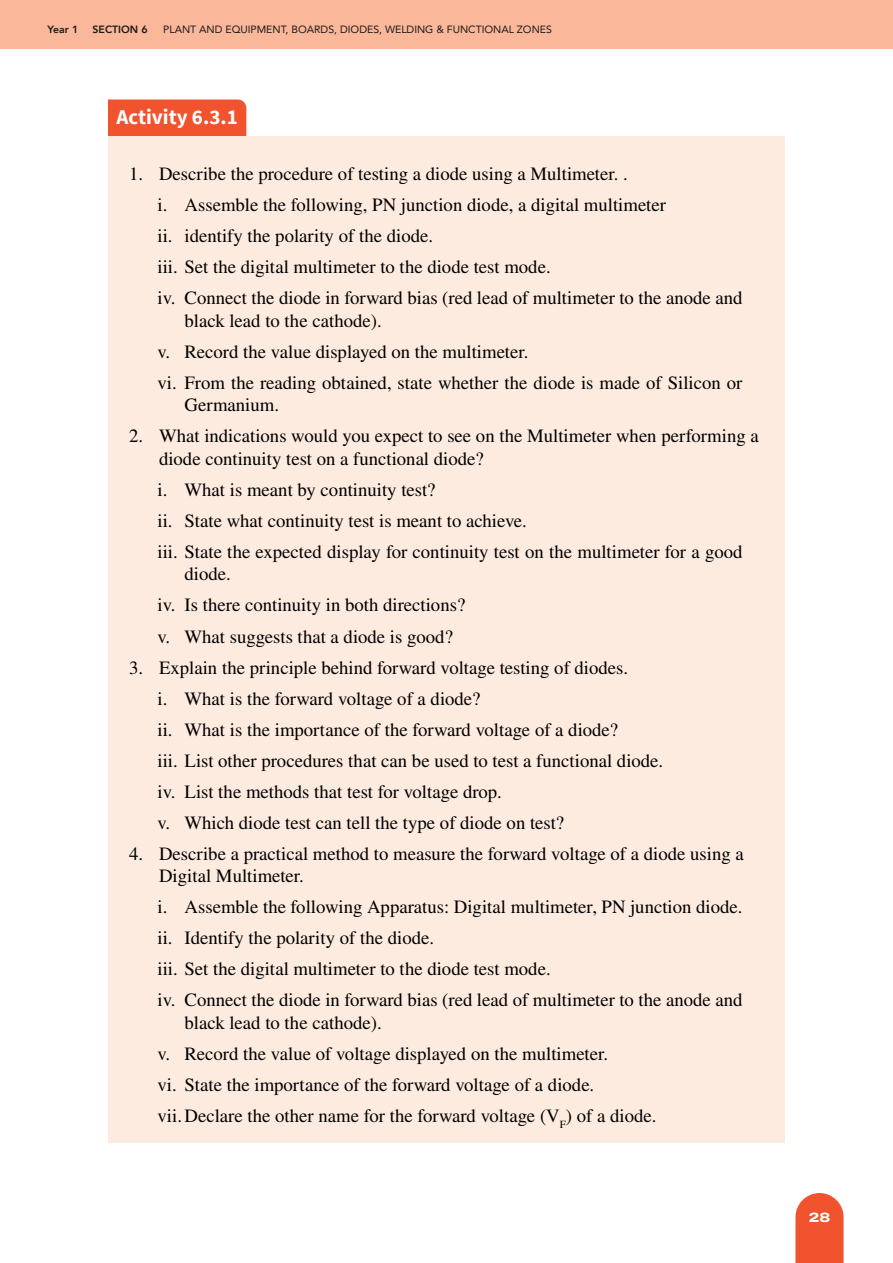
<style>
.page{position:relative;width:893px;height:1263px;background:#fff}
.page>*{position:absolute;margin:0;border:0;box-sizing:border-box;transform-origin:0 0}
.t1{font:700 21px "Source Sans Pro";color:#fff}
.t2{font:18.75px/31px "STIX General";color:#000}
.t3{font:800 13.5px "Archivo Expanded";color:#fff}
.t4{font:10.5px "Avenir";color:#1a1a1a}
.t5{font:800 10.5px "Avenir";color:#1a1a1a}
</style>
<div class="page">
<div style="left:0;top:0;width:893px;height:49px;background:#fab79a"></div>
<svg style="left:795px;top:1193px;width:49px;height:70px;background:#f16240"></svg>
<div style="left:108px;top:99px;width:138px;height:38px;background:#f0532d"></div>
<div style="left:108px;top:137px;width:677px;height:69px;background:#feebe0"></div>
<div style="left:108px;top:194px;width:677px;height:70px;background:#feebe0"></div>
<div style="left:108px;top:256px;width:677px;height:92px;background:#feebe0"></div>
<div style="left:108px;top:341px;width:677px;height:92px;background:#feebe0"></div>
<div style="left:108px;top:399px;width:677px;height:92px;background:#feebe0"></div>
<div style="left:108px;top:479px;width:677px;height:69px;background:#feebe0"></div>
<div style="left:108px;top:510px;width:677px;height:92px;background:#feebe0"></div>
<div style="left:108px;top:594px;width:677px;height:70px;background:#feebe0"></div>
<div style="left:108px;top:656px;width:677px;height:70px;background:#feebe0"></div>
<div style="left:108px;top:718px;width:677px;height:70px;background:#feebe0"></div>
<div style="left:108px;top:780px;width:677px;height:70px;background:#feebe0"></div>
<div style="left:108px;top:816px;width:677px;height:92px;background:#feebe0"></div>
<div style="left:108px;top:896px;width:677px;height:70px;background:#feebe0"></div>
<div style="left:108px;top:958px;width:677px;height:92px;background:#feebe0"></div>
<div style="left:108px;top:1042px;width:677px;height:70px;background:#feebe0"></div>
<div style="left:108px;top:1073px;width:677px;height:70px;background:#feebe0"></div>
<p class="t5" style="left:48px;top:21px;width:32px">Year 1</p>
<p class="t5" style="left:93px;top:21px;width:57px">SECTION 6</p>
<p class="t4" style="left:163px;top:21px;width:390px">PLANT AND EQUIPMENT, BOARDS, DIODES, WELDING &amp; FUNCTIONAL ZONES</p>
<p class="t1" style="left:117px;top:103px;width:123px">Activity 6.3.1</p>
<p class="t2" style="left:158px;top:159px;width:586px;text-indent:-28px">1. Describe the procedure of testing a diode using a Multimeter. .<br>i. Assemble the following, PN junction diode, a digital multimeter<br>ii. identify the polarity of the diode.<br>iii. Set the digital multimeter to the diode test mode.<br>iv. Connect the diode in forward bias (red lead of multimeter to the anode and</p>
<p class="t2" style="left:158px;top:306px;width:586px;text-indent:27px">black lead to the cathode).<br>v. Record the value displayed on the multimeter.<br>vi. From the reading obtained, state whether the diode is made of Silicon or</p>
<p class="t2" style="left:185px;top:390px;width:96px">Germanium.</p>
<p class="t2" style="left:159px;top:426px;width:601px;line-height:22.5px;text-indent:-30px">2. What indications would you expect to see on the Multimeter when performing a diode continuity test on a functional diode?</p>
<p class="t2" style="left:158px;top:475px;width:586px">i. What is meant by continuity test?<br>ii. State what continuity test is meant to achieve.<br>iii. State the expected display for continuity test on the multimeter for a good</p>
<p class="t2" style="left:158px;top:559px;width:309px;text-indent:27px">diode.<br>iv. Is there continuity in both directions? v. What suggests that a diode is good?</p>
<p class="t2" style="left:158px;top:652px;width:507px;text-indent:-28px">3. Explain the principle behind forward voltage testing of diodes.<br>i. What is the forward voltage of a diode?<br>ii. What is the importance of the forward voltage of a diode?<br>iii. List other procedures that can be used to test a functional diode. iv. List the methods that test for voltage drop.<br>v. Which diode test can tell the type of diode on test?</p>
<p class="t2" style="left:159px;top:843px;width:586px;line-height:22.5px;text-indent:-30px">4. Describe a practical method to measure the forward voltage of a diode using a<br>Digital Multimeter.</p>
<p class="t2" style="left:158px;top:892px;width:586px">i. Assemble the following Apparatus: Digital multimeter, PN junction diode. ii. Identify the polarity of the diode.<br>iii. Set the digital multimeter to the diode test mode.<br>iv. Connect the diode in forward bias (red lead of multimeter to the anode and</p>
<p class="t2" style="left:158px;top:1008px;width:500px;text-indent:27px">black lead to the cathode).<br>v. Record the value of voltage displayed on the multimeter.<br>vi. State the importance of the forward voltage of a diode. vii.Declare the other name for the forward voltage (V<sub>F</sub>) of a diode.</p>
<p class="t3" style="left:809px;top:1207px;width:23px">28</p>
</div>
